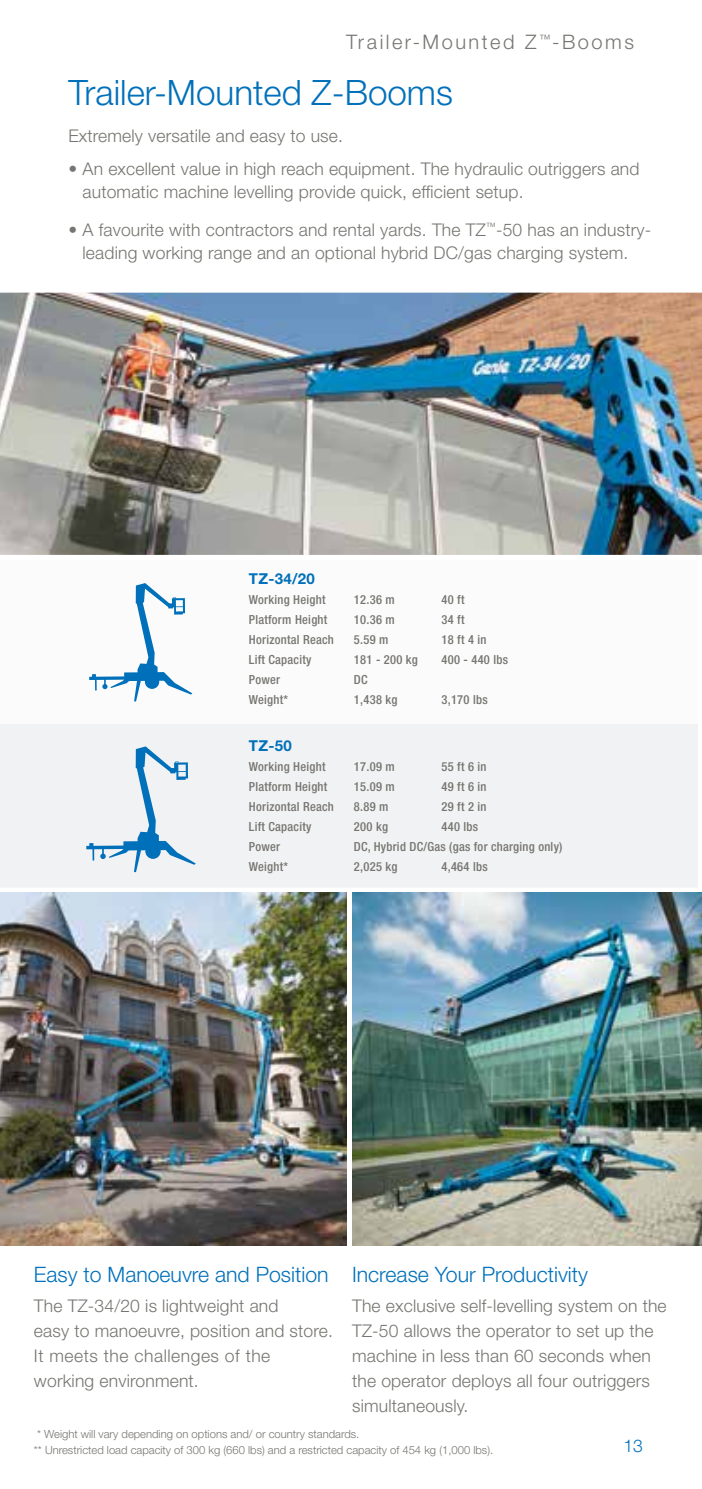
<style>
.page{position:relative;width:702px;height:1489px;background:#fff}
.page>*{position:absolute;margin:0;border:0;box-sizing:border-box;transform-origin:0 0}
.t1{font:300 35px "Helvetica Neue LT Std";color:#0070ba}
.t2{font:300 21.25px "Helvetica Neue LT Std";color:#0070ba}
.t3{font:300 20px "Helvetica Neue LT Std";letter-spacing:.125em;color:#767571}
.t4{font:300 17.5px/25px "Helvetica Neue LT Std";letter-spacing:.01em;color:#767571}
.t5{font:300 17.5px "Helvetica Neue LT Std";color:#0070ba}
.t6{font:700 15px "Helvetica Neue LT Std";letter-spacing:.02em;color:#0070ba}
.t7{font:500 condensed 12.5px "Helvetica Neue LT Std";letter-spacing:.02em;color:#767571}
.t8{font:300 11.25px/16.2px "Helvetica Neue LT Std";color:#767571}
</style>
<div class="page">
<img style="left:0;top:293px;width:702px;height:262px">
<img style="left:0;top:892px;width:346px;height:353px">
<img style="left:352px;top:892px;width:350px;height:353px">
<div style="left:0;top:723px;width:698px;height:164px;background:#f1f2f3"></div>
<div style="left:0;top:560px;width:698px;height:163px;background:#fbfbfb"></div>
<svg style="left:89px;top:676px;width:3px;height:4px"></svg>
<svg style="left:92px;top:583px;width:100px;height:118px"></svg>
<svg style="left:86px;top:845px;width:14px;height:4px"></svg>
<svg style="left:89px;top:843px;width:5px;height:17px"></svg>
<svg style="left:100px;top:746px;width:96px;height:126px"></svg>
<p class="t3" style="left:346px;top:30px;width:289px">Trailer-Mounted Z<sup>™</sup>-Booms</p>
<h1 class="t1" style="left:68px;top:71px;width:386px">Trailer-Mounted Z-Booms</h1>
<p class="t4" style="left:68px;top:122px;width:276px">Extremely versatile and easy to use.</p>
<p class="t4" style="left:82px;top:158px;width:558px;line-height:22.5px;text-indent:-14px">• An excellent value in high reach equipment. The hydraulic outriggers and automatic machine levelling provide quick, efficient setup.</p>
<p class="t4" style="left:68px;top:218px;width:584px;line-height:22.5px;text-align:center">• A favourite with contractors and rental yards. The TZ<sup>™</sup>-50 has an industry&shy;leading working range and an optional hybrid DC/gas charging system.</p>
<p class="t6" style="left:249px;top:569px;width:68px">TZ-34/20</p>
<p class="t7" style="left:249px;top:591px;width:78px">Working Height</p>
<p class="t7" style="left:354px;top:591px;width:42px">12.36 m</p>
<p class="t7" style="left:441px;top:591px;width:24px">40 ft</p>
<p class="t7" style="left:249px;top:611px;width:80px">Platform Height</p>
<p class="t7" style="left:354px;top:611px;width:42px">10.36 m</p>
<p class="t7" style="left:441px;top:611px;width:24px">34 ft</p>
<p class="t7" style="left:249px;top:631px;width:86px">Horizontal Reach</p>
<p class="t7" style="left:354px;top:631px;width:36px">5.59 m</p>
<p class="t7" style="left:441px;top:631px;width:46px">18 ft 4 in</p>
<p class="t7" style="left:249px;top:651px;width:64px">Lift Capacity</p>
<p class="t7" style="left:354px;top:651px;width:65px">181 - 200 kg</p>
<p class="t7" style="left:441px;top:651px;width:68px">400 - 440 lbs</p>
<p class="t7" style="left:249px;top:671px;width:33px">Power</p>
<p class="t7" style="left:354px;top:671px;width:15px">DC</p>
<p class="t7" style="left:249px;top:691px;width:41px">Weight*</p>
<p class="t7" style="left:354px;top:691px;width:45px">1,438 kg</p>
<p class="t7" style="left:441px;top:691px;width:48px">3,170 lbs</p>
<p class="t6" style="left:249px;top:736px;width:44px">TZ-50</p>
<p class="t7" style="left:249px;top:758px;width:78px">Working Height</p>
<p class="t7" style="left:354px;top:758px;width:42px">17.09 m</p>
<p class="t7" style="left:441px;top:758px;width:46px">55 ft 6 in</p>
<p class="t7" style="left:249px;top:778px;width:80px">Platform Height</p>
<p class="t7" style="left:354px;top:778px;width:42px">15.09 m</p>
<p class="t7" style="left:441px;top:778px;width:46px">49 ft 6 in</p>
<p class="t7" style="left:249px;top:798px;width:86px">Horizontal Reach</p>
<p class="t7" style="left:354px;top:798px;width:36px">8.89 m</p>
<p class="t7" style="left:441px;top:798px;width:46px">29 ft 2 in</p>
<p class="t7" style="left:249px;top:818px;width:64px">Lift Capacity</p>
<p class="t7" style="left:354px;top:818px;width:36px">200 kg</p>
<p class="t7" style="left:441px;top:818px;width:38px">440 lbs</p>
<p class="t7" style="left:249px;top:838px;width:33px">Power</p>
<p class="t7" style="left:354px;top:838px;width:210px">DC, Hybrid DC/Gas (gas for charging only)</p>
<p class="t7" style="left:249px;top:858px;width:41px">Weight*</p>
<p class="t7" style="left:354px;top:858px;width:45px">2,025 kg</p>
<p class="t7" style="left:441px;top:858px;width:48px">4,464 lbs</p>
<p class="t2" style="left:34px;top:1260px;width:296px">Easy to Manoeuvre and Position</p>
<p class="t4" style="left:34px;top:1292px;width:300px">The TZ-34/20 is lightweight and<br>easy to manoeuvre, position and store.<br>It meets the challenges of the working environment.</p>
<p class="t2" style="left:352px;top:1260px;width:237px">Increase Your Productivity</p>
<p class="t4" style="left:352px;top:1292px;width:316px">The exclusive self-levelling system on the TZ-50 allows the operator to set up the machine in less than 60 seconds when the operator deploys all four outriggers simultaneously.</p>
<p class="t8" style="left:34px;top:1425px;width:460px">* Weight will vary depending on options and/ or country standards.<br>** Unrestricted load capacity of 300 kg (660 lbs) and a restricted capacity of 454 kg (1,000 lbs).</p>
<p class="t5" style="left:623px;top:1434px;width:21px">13</p>
</div>
